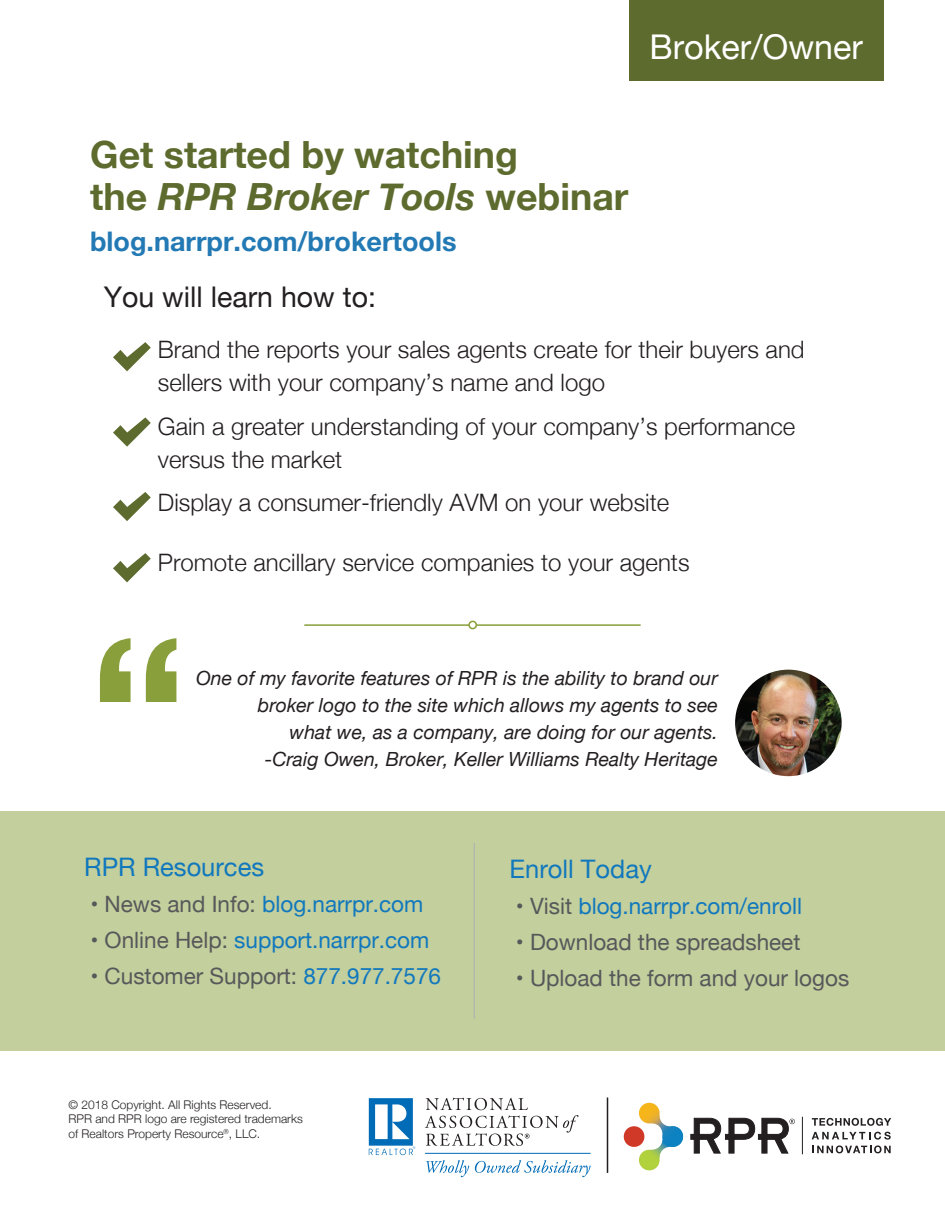
<style>
.page{position:relative;width:945px;height:1215px;background:#fff}
.page>*{position:absolute;margin:0;border:0;box-sizing:border-box;transform-origin:0 0}
.t1{font:700 211.8px "Lucida Grande";color:#889f3b}
.t2{font:700 37.5px/42px "Helvetica Neue";color:#5d6b2e}
.t3{font:34.05px "Helvetica Neue";color:#fff}
.t4{font:28.5px "Helvetica Neue";color:#231f20}
.t5{font:700 27px "Helvetica Neue";color:#2379b4}
.t6{font:25.5px "Helvetica Neue";color:#1178bd}
.t7{font:300 24px/33px "Helvetica Neue";color:#231f20}
.t8{font:22.5px "Helvetica Neue";color:#1178bd}
.t9{font:22.5px "Helvetica Neue";color:#57585a}
.t10{font:italic 19.5px/27px "Helvetica Neue";color:#231f20;text-align:right}
.t11{font:300 12px/14.4px "Helvetica Neue";color:#231f20}
.s1{font-style:italic}
.s2{color:#57585a}
.s3{color:#1178bd}
</style>
<div class="page">
<div style="left:0;top:811px;width:945px;height:240px;background:#c3cf9d"></div>
<hr style="left:474px;top:843px;width:1px;height:176px;background:#acadb1">
<div style="left:629px;top:0;width:254px;height:80px;background:#5d6b2e"></div>
<hr style="left:802px;top:1117px;width:1px;height:37px;background:#231f20">
<svg style="left:690px;top:1118px;width:105px;height:36px"></svg>
<svg style="left:812px;top:1118px;width:79px;height:8px"></svg>
<svg style="left:812px;top:1132px;width:79px;height:21px"></svg>
<img style="left:639px;top:1148px;width:26px;height:23px">
<img style="left:639px;top:1103px;width:45px;height:45px">
<svg style="left:623px;top:1125px;width:22px;height:23px"></svg>
<hr style="left:607px;top:1097px;width:1px;height:76px;background:#231f20">
<hr style="left:425px;top:1153px;width:166px;height:1px;background:#006bb6">
<svg style="left:426px;top:1160px;width:43px;height:17px"></svg>
<svg style="left:475px;top:1160px;width:116px;height:17px"></svg>
<svg style="left:369px;top:1098px;width:46px;height:57px"></svg>
<svg style="left:425px;top:1098px;width:154px;height:48px"></svg>
<svg style="left:113px;top:342px;width:38px;height:29px"></svg>
<svg style="left:113px;top:417px;width:38px;height:30px"></svg>
<svg style="left:113px;top:492px;width:38px;height:29px"></svg>
<svg style="left:113px;top:553px;width:38px;height:29px"></svg>
<hr style="left:304px;top:624px;width:165px;height:2px;background:#889f3b">
<hr style="left:476px;top:624px;width:165px;height:2px;background:#889f3b">
<div style="left:468px;top:621px;width:9px;height:8px;border:2px solid #889f3b;border-radius:50%"></div>
<img style="left:735px;top:670px;width:107px;height:106px;border-radius:53px">
<h3 class="t3" style="left:650px;top:22px;width:215px">Broker/Owner</h3>
<h2 class="t2" style="left:90px;top:135px;width:540px">Get started by watching<br>the <span class="s1">RPR Broker Tools</span> webinar</h2>
<p class="t5" style="left:90px;top:221px;width:368px">blog.narrpr.com/brokertools</p>
<p class="t4" style="left:104px;top:276px;width:274px">You will learn how to:</p>
<p class="t7" style="left:158px;top:331px;width:648px">Brand the reports your sales agents create for their buyers and sellers with your company’s name and logo</p>
<p class="t7" style="left:158px;top:408px;width:639px">Gain a greater understanding of your company’s performance versus the market</p>
<p class="t7" style="left:158px;top:484px;width:513px">Display a consumer-friendly AVM on your website</p>
<p class="t7" style="left:158px;top:544px;width:533px">Promote ancillary service companies to your agents</p>
<h1 class="t1" style="left:90px;top:554px;width:97px">“</h1>
<p class="t10" style="left:196px;top:666px;width:523px">One of my favorite features of RPR is the ability to brand our broker logo to the site which allows my agents to see<br>what we, as a company, are doing for our agents.</p>
<p class="t10" style="left:265px;top:747px;width:455px">-Craig Owen, Broker, Keller Williams Realty Heritage</p>
<p class="t6" style="left:84px;top:848px;width:181px">RPR Resources</p>
<p class="t8" style="left:90px;top:888px;width:334px"><span class="s2">• News and Info:</span> blog.narrpr.com</p>
<p class="t8" style="left:90px;top:924px;width:340px"><span class="s2">• Online Help:</span> support.narrpr.com</p>
<p class="t9" style="left:90px;top:960px;width:352px">• Customer Support: <span class="s3">877.977.7576</span></p>
<p class="t11" style="left:68px;top:1097px;width:236px">© 2018 Copyright. All Rights Reserved.<br>RPR and RPR logo are registered trademarks of Realtors Property Resource<sup>®</sup>, LLC.</p>
<p class="t6" style="left:510px;top:850px;width:144px">Enroll Today</p>
<p class="t8" style="left:516px;top:890px;width:288px"><span class="s2">• Visit</span> blog.narrpr.com/enroll</p>
<p class="t9" style="left:516px;top:926px;width:286px">• Download the spreadsheet</p>
<p class="t9" style="left:516px;top:962px;width:335px">• Upload the form and your logos</p>
</div>
